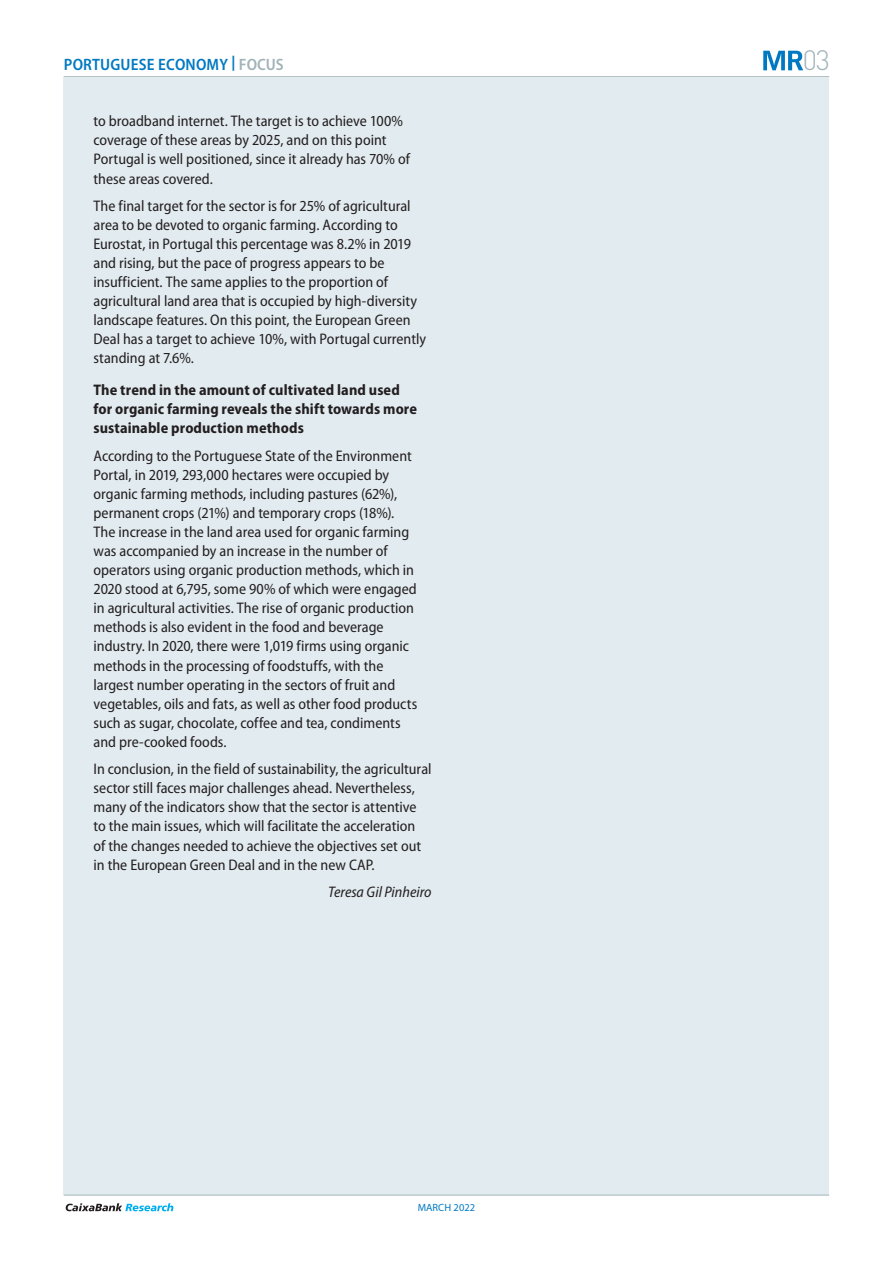
<style>
.page{position:relative;width:893px;height:1263px;background:#fff}
.page>*{position:absolute;margin:0;border:0;box-sizing:border-box;transform-origin:0 0}
.t1{font:300 27.6px "DIN Pro";color:#a1b3b9}
.t2{font:600 semi-condensed 16.5px "Myriad Pro";letter-spacing:.01em;color:#0079c2}
.Texto_Focus{font:semi-condensed 15.3px/19px "Myriad Pro";color:#231f20}
.Subtitulo_Focus{font:700 semi-condensed 15.3px/19px "Myriad Pro";letter-spacing:.005em;color:#231f20}
.Firma_Focus{font:italic semi-condensed 15.3px "Myriad Pro";color:#231f20}
.t3{font:10.5px "Myriad Pro";color:#0079c2}
.s1{color:#a1b3b9}
</style>
<div class="page">
<hr style="left:64px;top:76px;width:765px;height:1px;background:#a1b3b9">
<div style="left:64px;top:77px;width:765px;height:1118px;background:#e2ebf0"></div>
<hr style="left:64px;top:1195px;width:765px;height:1px;background:#a1b3b9">
<svg style="left:66px;top:1203px;width:107px;height:8px"></svg>
<svg style="left:763px;top:51px;width:40px;height:19px"></svg>
<p class="t2" style="left:64px;top:55px;width:221px">PORTUGUESE ECONOMY <sup>|</sup> <span class="s1">FOCUS</span></p>
<p class="Texto_Focus" style="left:94px;top:112px;width:318px">to broadband internet. The target is to achieve 100% coverage of these areas by 2025, and on this point Portugal is well positioned, since it already has 70% of these areas covered.</p>
<p class="Texto_Focus" style="left:94px;top:197px;width:334px">The final target for the sector is for 25% of agricultural area to be devoted to organic farming. According to Eurostat, in Portugal this percentage was 8.2% in 2019 and rising, but the pace of progress appears to be insufficient. The same applies to the proportion of agricultural land area that is occupied by high-diversity landscape features. On this point, the European Green Deal has a target to achieve 10%, with Portugal currently standing at 7.6%.</p>
<p class="Subtitulo_Focus" style="left:94px;top:381px;width:325px">The trend in the amount of cultivated land used for organic farming reveals the shift towards more sustainable production methods</p>
<p class="Texto_Focus" style="left:94px;top:447px;width:325px">According to the Portuguese State of the Environment Portal, in 2019, 293,000 hectares were occupied by organic farming methods, including pastures (62%), permanent crops (21%) and temporary crops (18%).<br>The increase in the land area used for organic farming was accompanied by an increase in the number of operators using organic production methods, which in 2020 stood at 6,795, some 90% of which were engaged in agricultural activities. The rise of organic production methods is also evident in the food and beverage industry. In 2020, there were 1,019 firms using organic methods in the processing of foodstuffs, with the largest number operating in the sectors of fruit and vegetables, oils and fats, as well as other food products such as sugar, chocolate, coffee and tea, condiments and pre-cooked foods.</p>
<p class="Texto_Focus" style="left:94px;top:760px;width:340px">In conclusion, in the field of sustainability, the agricultural sector still faces major challenges ahead. Nevertheless, many of the indicators show that the sector is attentive to the main issues, which will facilitate the acceleration<br>of the changes needed to achieve the objectives set out in the European Green Deal and in the new CAP.</p>
<p class="Firma_Focus" style="left:328px;top:884px;width:105px">Teresa Gil Pinheiro</p>
<p class="t3" style="left:418px;top:1201px;width:59px">MARCH 2022</p>
<h1 class="t1" style="left:803px;top:39px;width:29px">03</h1>
</div>
